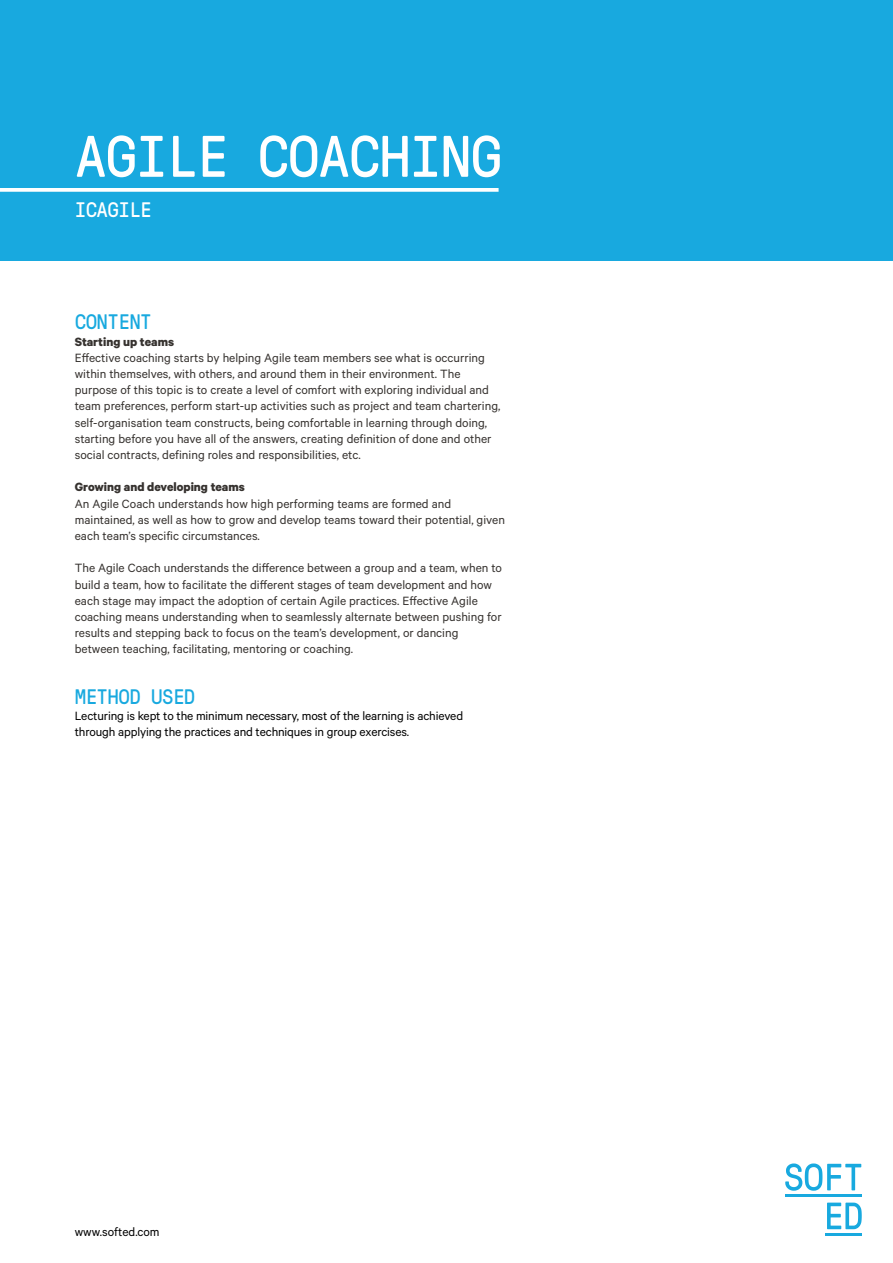
<style>
.page{position:relative;width:893px;height:1263px;background:#fff}
.page>*{position:absolute;margin:0;border:0;box-sizing:border-box;transform-origin:0 0}
.t1{font:58.5px "GT Pressura Mono";letter-spacing:-.03em;color:#fff}
.t2{font:21px "GT Pressura Mono";letter-spacing:-.03em;color:#18a9df}
.t3{font:21px "GT Pressura Mono";letter-spacing:-.03em;color:#fff}
.t4{font:13.5px/16.2px "Calibre";color:#36322f}
.t5{font:13.5px/16.2px "Calibre";letter-spacing:-.01em;color:#000}
.t6{font:700 13.5px "Calibre";color:#36322f}
</style>
<div class="page">
<div style="left:0;top:0;width:893px;height:260px;background:#18a9df"></div>
<hr style="left:785px;top:1194px;width:77px;height:3px;background:#18a9df">
<hr style="left:825px;top:1233px;width:37px;height:3px;background:#18a9df">
<svg style="left:785px;top:1163px;width:76px;height:28px"></svg>
<svg style="left:827px;top:1202px;width:35px;height:27px"></svg>
<svg style="left:0;top:188px;width:499px;height:4px;fill:#fff"></svg>
<h1 class="t1" style="left:75px;top:114px;width:429px">AGILE COACHING</h1>
<h2 class="t3" style="left:75px;top:194px;width:79px">ICAGILE</h2>
<h2 class="t2" style="left:75px;top:307px;width:79px">CONTENT</h2>
<p class="t6" style="left:75px;top:333px;width:101px">Starting up teams</p>
<p class="t4" style="left:75px;top:349px;width:427px">Effective coaching starts by helping Agile team members see what is occurring within themselves, with others, and around them in their environment. The purpose of this topic is to create a level of comfort with exploring individual and team preferences, perform start-up activities such as project and team chartering, self-organisation team constructs, being comfortable in learning through doing, starting before you have all of the answers, creating definition of done and other social contracts, defining roles and responsibilities, etc.</p>
<p class="t6" style="left:75px;top:479px;width:172px">Growing and developing teams</p>
<p class="t4" style="left:75px;top:495px;width:432px">An Agile Coach understands how high performing teams are formed and maintained, as well as how to grow and develop teams toward their potential, given each team’s specific circumstances.</p>
<p class="t4" style="left:75px;top:560px;width:429px">The Agile Coach understands the difference between a group and a team, when to build a team, how to facilitate the different stages of team development and how each stage may impact the adoption of certain Agile practices. Effective Agile coaching means understanding when to seamlessly alternate between pushing for results and stepping back to focus on the team’s development, or dancing between teaching, facilitating, mentoring or coaching.</p>
<h2 class="t2" style="left:75px;top:681px;width:122px">METHOD USED</h2>
<p class="t5" style="left:75px;top:707px;width:390px">Lecturing is kept to the minimum necessary, most of the learning is achieved through applying the practices and techniques in group exercises.</p>
<p class="t5" style="left:75px;top:1223px;width:86px">www.softed.com</p>
</div>
